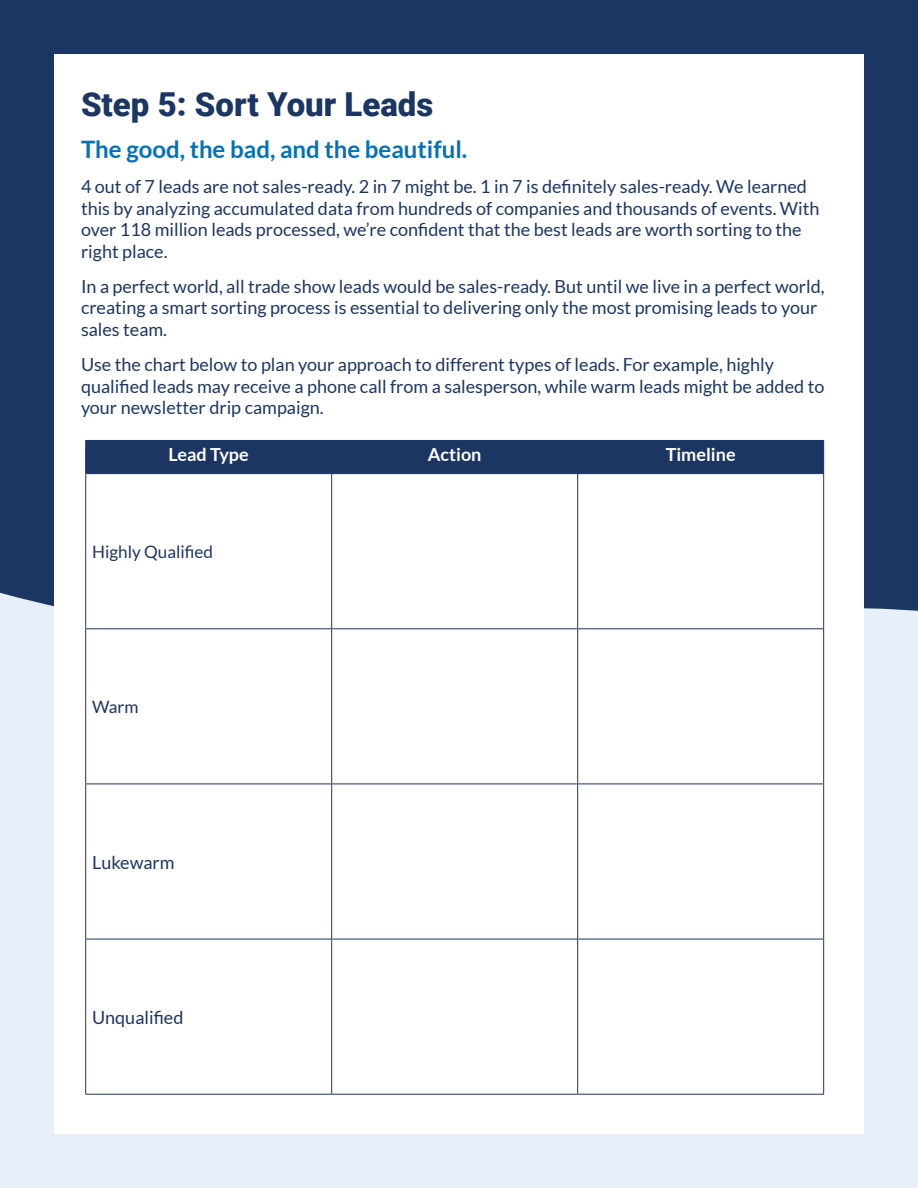
<style>
.page{position:relative;width:918px;height:1188px;background:#e7f0fa}
.page>*{position:absolute;margin:0;border:0;box-sizing:border-box;transform-origin:0 0}
._22_Atuo{font:900 33px "Roboto";color:#1c3664}
._16_Auto{font:700 24px "Lato";color:#0172ba}
._12_Auto{font:18px/21.6px "Lato";color:#1c3664}
._12_Auto-2{font:700 18px "Lato";color:#fff}
._12_Auto-3{font:17.1px "Lato";color:#1c3664}
</style>
<div class="page">
<div style="left:0;top:0;width:918px;height:428px;background:#1c3664"></div>
<div style="left:0;top:428px;width:918px;height:183px;background:#1c3664"></div>
<div style="left:54px;top:54px;width:810px;height:1080px;background:#fff"></div>
<div style="left:86px;top:441px;width:737px;height:32px;background:#1c3664"></div>
<hr style="left:85px;top:440px;width:247px;height:1px;background:#1c3664">
<hr style="left:85px;top:441px;width:1px;height:32px;background:#1c3664">
<hr style="left:332px;top:440px;width:246px;height:1px;background:#1c3664">
<hr style="left:331px;top:441px;width:1px;height:32px;background:#1c3664">
<hr style="left:578px;top:440px;width:246px;height:1px;background:#1c3664">
<hr style="left:577px;top:441px;width:1px;height:32px;background:#1c3664">
<hr style="left:823px;top:441px;width:1px;height:32px;background:#1c3664">
<hr style="left:85px;top:473px;width:247px;height:1px;background:#1c3664">
<hr style="left:85px;top:474px;width:1px;height:154px;background:#1c3664">
<hr style="left:332px;top:473px;width:246px;height:1px;background:#1c3664">
<hr style="left:331px;top:474px;width:1px;height:154px;background:#1c3664">
<hr style="left:578px;top:473px;width:246px;height:1px;background:#1c3664">
<hr style="left:577px;top:474px;width:1px;height:154px;background:#1c3664">
<hr style="left:823px;top:474px;width:1px;height:154px;background:#1c3664">
<hr style="left:85px;top:628px;width:247px;height:1px;background:#1c3664">
<hr style="left:85px;top:629px;width:1px;height:155px;background:#1c3664">
<hr style="left:332px;top:628px;width:246px;height:1px;background:#1c3664">
<hr style="left:331px;top:629px;width:1px;height:155px;background:#1c3664">
<hr style="left:578px;top:628px;width:246px;height:1px;background:#1c3664">
<hr style="left:577px;top:629px;width:1px;height:155px;background:#1c3664">
<hr style="left:823px;top:629px;width:1px;height:155px;background:#1c3664">
<hr style="left:85px;top:784px;width:247px;height:1px;background:#1c3664">
<hr style="left:85px;top:784px;width:1px;height:155px;background:#1c3664">
<hr style="left:332px;top:784px;width:246px;height:1px;background:#1c3664">
<hr style="left:331px;top:784px;width:1px;height:155px;background:#1c3664">
<hr style="left:578px;top:784px;width:246px;height:1px;background:#1c3664">
<hr style="left:577px;top:784px;width:1px;height:155px;background:#1c3664">
<hr style="left:823px;top:784px;width:1px;height:155px;background:#1c3664">
<hr style="left:85px;top:939px;width:247px;height:1px;background:#1c3664">
<hr style="left:85px;top:939px;width:1px;height:155px;background:#1c3664">
<hr style="left:332px;top:939px;width:246px;height:1px;background:#1c3664">
<hr style="left:331px;top:939px;width:1px;height:155px;background:#1c3664">
<hr style="left:578px;top:939px;width:246px;height:1px;background:#1c3664">
<hr style="left:577px;top:939px;width:1px;height:155px;background:#1c3664">
<hr style="left:823px;top:939px;width:1px;height:155px;background:#1c3664">
<hr style="left:85px;top:1094px;width:247px;height:1px;background:#1c3664">
<hr style="left:332px;top:1094px;width:246px;height:1px;background:#1c3664">
<hr style="left:578px;top:1094px;width:246px;height:1px;background:#1c3664">
<p class="_22_Atuo" style="left:81px;top:81px;width:354px">Step 5: Sort Your Leads</p>
<p class="_16_Auto" style="left:81px;top:135px;width:388px">The good, the bad, and the beautiful.</p>
<p class="_12_Auto" style="left:81px;top:176px;width:740px">4 out of 7 leads are not sales-ready. 2 in 7 might be. 1 in 7 is definitely sales-ready. We learned this by analyzing accumulated data from hundreds of companies and thousands of events. With over 118 million leads processed, we’re confident that the best leads are worth sorting to the right place.</p>
<p class="_12_Auto" style="left:81px;top:275px;width:745px">In a perfect world, all trade show leads would be sales-ready. But until we live in a perfect world, creating a smart sorting process is essential to delivering only the most promising leads to your sales team.</p>
<p class="_12_Auto" style="left:81px;top:354px;width:745px">Use the chart below to plan your approach to different types of leads. For example, highly qualified leads may receive a phone call from a salesperson, while warm leads might be added to your newsletter drip campaign.</p>
<p class="_12_Auto-2" style="left:169px;top:445px;width:82px">Lead Type</p>
<p class="_12_Auto-2" style="left:428px;top:445px;width:55px">Action</p>
<p class="_12_Auto-2" style="left:666px;top:445px;width:71px">Timeline</p>
<p class="_12_Auto-3" style="left:92px;top:542px;width:123px">Highly Qualified</p>
<p class="_12_Auto-3" style="left:92px;top:698px;width:48px">Warm</p>
<p class="_12_Auto" style="left:92px;top:851px;width:84px">Lukewarm</p>
<p class="_12_Auto" style="left:92px;top:1006px;width:93px">Unqualified</p>
</div>
